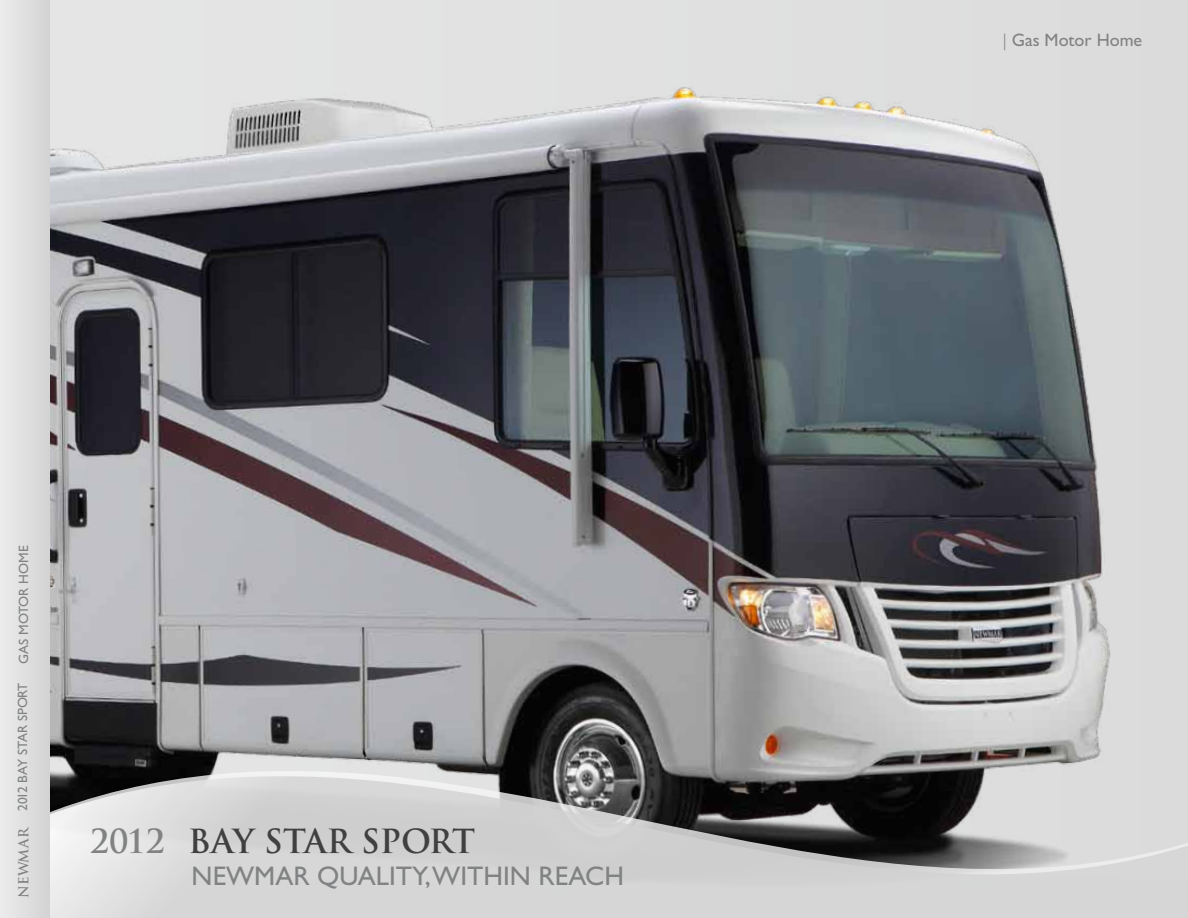
<style>
.page{position:relative;width:1188px;height:918px;background:#fff}
.page>*{position:absolute;margin:0;border:0;box-sizing:border-box;transform-origin:0 0}
.t1{font:700 32.4px "Trajan Pro";letter-spacing:-.01em;color:#414041}
.t2{font:27px "Gill Sans Std";color:#818283}
.t3{font:18px "Gill Sans Std";color:#818283}
.t4{font:13.5px "Gill Sans Std";color:#818283}
.s1{font-family:"Trajan Pro";font-weight:700}
.s2{color:#818283}
.s3{font-family:"Gill Sans";font-weight:300}
</style>
<div class="page">
<img style="left:50px;top:17px;width:1138px;height:750px">
<svg style="left:50px;top:767px;width:1138px;height:5px;background:#939393"></svg>
<svg style="left:50px;top:772px;width:1138px;height:146px;background:#b4b4b4"></svg>
<div style="left:0;top:0;width:50px;height:918px;background:#dfe0df"></div>
<p class="t4" style="left:16px;top:664px;width:120px;rotate:-90deg">GAS MOTOR HOME</p>
<p class="t4" style="left:15px;top:898px;width:217px;rotate:-90deg"><span class="s1">NEWMAR</span> 2012 BAY STAR SPORT</p>
<h1 class="t1" style="left:90px;top:821px;width:387px"><span class="s2">2012</span> BAY STAR SPORT</h1>
<h2 class="t2" style="left:192px;top:861px;width:434px">NEWMAR QUALITY,WITHIN REACH</h2>
<h3 class="t3" style="left:1003px;top:29px;width:141px"><span class="s3">|</span> Gas Motor Home</h3>
</div>
